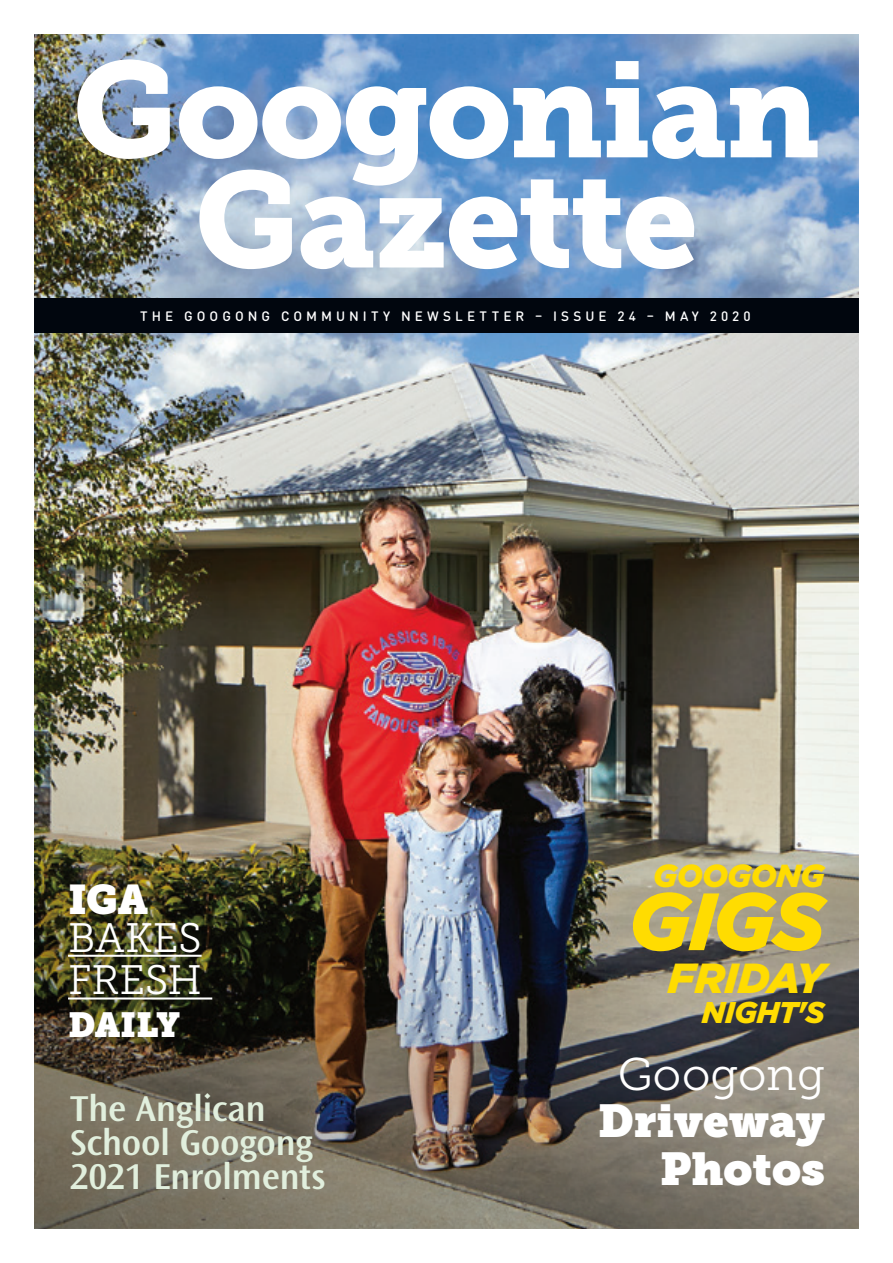
<style>
.page{position:relative;width:893px;height:1263px;background:#fff}
.page>*{position:absolute;margin:0;border:0;box-sizing:border-box;transform-origin:0 0}
.t1{font:134.7px/110.1px "Museo Slab 900";letter-spacing:-.02em;color:#fff;text-align:center}
.t2{font:italic 900 81px "Gotham";color:#ffdc01}
.t3{font:45.6px/47.8px "Museo Slab";color:#fff;text-align:right}
.t4{font:45.6px "Museo Slab 300";color:#fff}
.t5{font:italic 900 42px "Gotham";letter-spacing:-.015em;color:#ffdc01}
.t6{font:41.1px/42.8px "Museo Slab 300";color:#fff}
.t7{font:41.1px "Museo Slab";color:#fff}
.t8{font:600 37.5px/34.2px "Ocean Sans Std";letter-spacing:-.01em;color:#e1efdd}
.t9{font:34.5px "Museo Slab";letter-spacing:-.01em;color:#fff}
.t10{font:italic 900 31.8px "Gotham";letter-spacing:-.02em;color:#ffdc01}
.t11{font:italic 900 30px "Gotham";letter-spacing:-.015em;color:#ffdc01}
.t12{font:500 13.5px "DIN Round OT";letter-spacing:.3em;color:#fff}
</style>
<div class="page">
<img style="left:34px;top:34px;width:825px;height:1195px">
<h1 class="t1" style="left:73px;top:56px;width:749px">Googonian<br>Gazette</h1>
<p class="t12" style="left:140px;top:307px;width:612px">THE GOOGONG COMMUNITY NEWSLETTER – ISSUE 24 – MAY 2020</p>
<h3 class="t7" style="left:68px;top:875px;width:82px">IGA</h3>
<h3 class="t6" style="left:68px;top:916px;width:136px">BAKES<br>FRESH</h3>
<h3 class="t9" style="left:68px;top:1004px;width:114px">DAILY</h3>
<h3 class="t8" style="left:70px;top:1092px;width:257px">The Anglican<br>School Googong<br>2021 Enrolments</h3>
<h3 class="t10" style="left:653px;top:854px;width:173px">GOOGONG</h3>
<h2 class="t2" style="left:629px;top:866px;width:198px">GIGS</h2>
<h3 class="t5" style="left:668px;top:949px;width:159px">FRIDAY</h3>
<h3 class="t11" style="left:702px;top:991px;width:125px">NIGHT'S</h3>
<h3 class="t4" style="left:618px;top:1049px;width:208px">Googong</h3>
<h3 class="t3" style="left:598px;top:1098px;width:229px">Driveway<br>Photos</h3>
</div>
